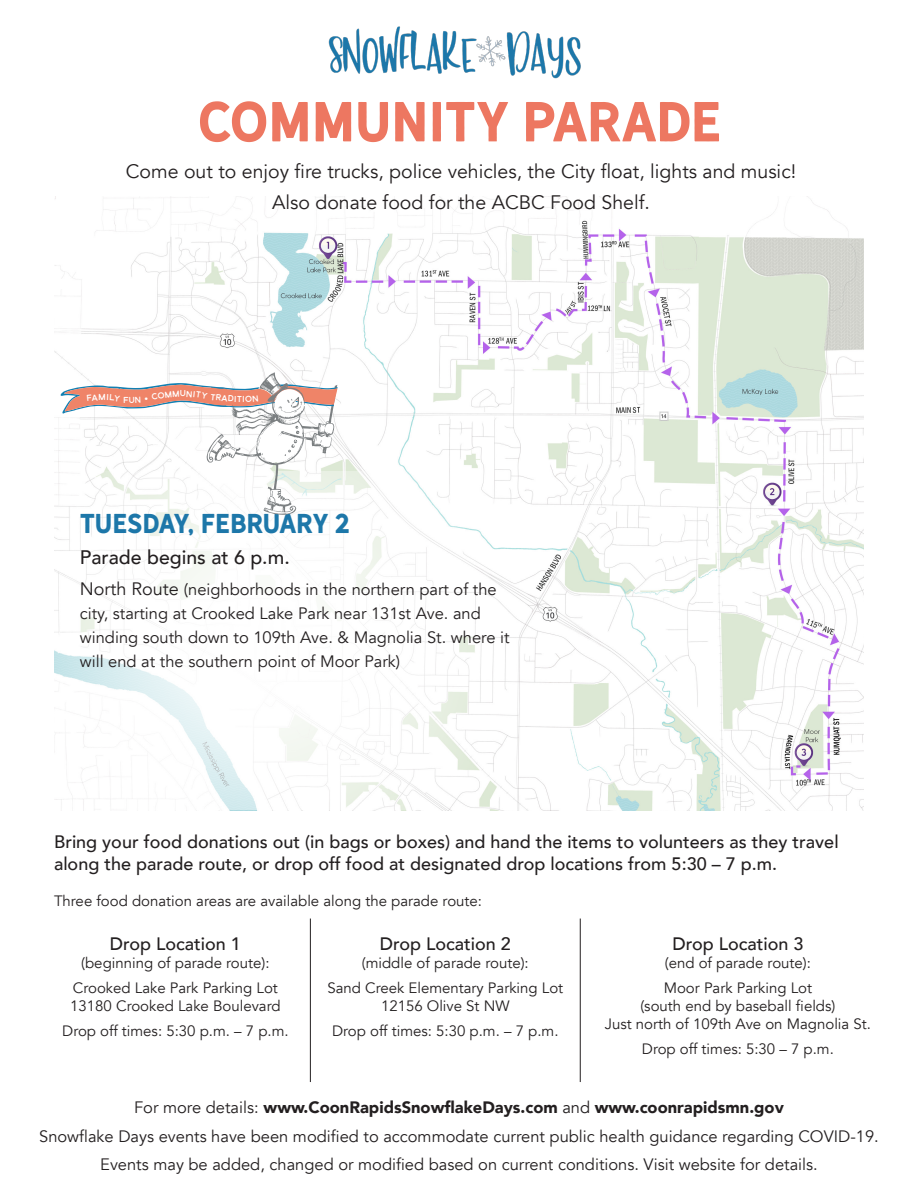
<style>
.page{position:relative;width:918px;height:1188px;background:#fff}
.page>*{position:absolute;margin:0;border:0;box-sizing:border-box;transform-origin:0 0}
.t1{font:52.5px "Hanley Sans";letter-spacing:-.02em;color:#ed7761}
.t2{font:25.5px "Hanley Sans";letter-spacing:-.02em;color:#1d77a9}
.t3{font:19.5px/31.5px "Avenir";color:#231f20;text-align:center}
.t4{font:500 19.5px "Avenir";color:#231f20}
.t5{font:500 18px/21.6px "Avenir";color:#231f20}
.t6{font:16.5px/24px "Avenir";color:#231f20}
.t7{font:900 16.5px "Avenir";color:#231f20}
.t8{font:15px/18px "Avenir";color:#231f20;text-align:center}
.t9{font:8.7px "Smoothy Sans";color:#fff}
.s1{font-size:18px}
.s2{font-weight:400}
</style>
<div class="page">
<img style="left:55px;top:26px;width:809px;height:1056px">
<img style="left:54px;top:197px;width:810px;height:613px">
<div style="left:0;top:472px;width:518px;height:338px;background:#fff"></div>
<hr style="left:310px;top:919px;width:1px;height:163px;background:#231f20">
<hr style="left:580px;top:919px;width:1px;height:163px;background:#231f20">
<svg style="left:60px;top:372px;width:278px;height:144px"></svg>
<p class="t1" style="left:198px;top:89px;width:525px">COMMUNITY PARADE</p>
<p class="t3" style="left:126px;top:156px;width:672px">Come out to enjoy fire trucks, police vehicles, the City float, lights and music!<br>Also donate food for the ACBC Food Shelf.</p>
<p class="t9" style="left:98px;top:392px;width:9px">m</p>
<p class="t9" style="left:124px;top:395px;width:7px">F</p>
<p class="t9" style="left:242px;top:394px;width:5px">i</p>
<p class="t2" style="left:80px;top:507px;width:271px">TUESDAY, FEBRUARY 2</p>
<p class="t4" style="left:80px;top:541px;width:211px">Parade begins at 6 p.m.</p>
<p class="t6" style="left:80px;top:578px;width:431px"><span class="s1">North Route</span> (neighborhoods in the northern part of the city, starting at Crooked Lake Park near 131st Ave. and winding south down to 109th Ave. &amp; Magnolia St. where it will end at the southern point of Moor Park)</p>
<p class="t5" style="left:54px;top:830px;width:786px">Bring your food donations out (in bags or boxes) and hand the items to volunteers as they travel along the parade route, or drop off food at designated drop locations from 5:30 – 7 p.m.</p>
<p class="t8" style="left:54px;top:892px;width:430px">Three food donation areas are available along the parade route:</p>
<p class="t5" style="left:110px;top:932px;width:133px">Drop Location 1</p>
<p class="t8" style="left:81px;top:954px;width:190px">(beginning of parade route):</p>
<p class="t8" style="left:70px;top:979px;width:212px;text-align:left">Crooked Lake Park Parking Lot<br>13180 Crooked Lake Boulevard</p>
<p class="t8" style="left:62px;top:1022px;width:228px">Drop off times: 5:30 p.m. – 7 p.m.</p>
<p class="t5" style="left:380px;top:932px;width:133px">Drop Location 2</p>
<p class="t8" style="left:362px;top:954px;width:168px">(middle of parade route):</p>
<p class="t8" style="left:327px;top:979px;width:237px">Sand Creek Elementary Parking Lot<br>12156 Olive St NW</p>
<p class="t8" style="left:332px;top:1022px;width:228px">Drop off times: 5:30 p.m. – 7 p.m.</p>
<p class="t5" style="left:672px;top:932px;width:133px">Drop Location 3</p>
<p class="t8" style="left:665px;top:954px;width:148px">(end of parade route):</p>
<p class="t8" style="left:605px;top:979px;width:268px">Moor Park Parking Lot<br>(south end by baseball fields)<br>Just north of 109th Ave on Magnolia St.</p>
<p class="t8" style="left:642px;top:1040px;width:193px">Drop off times: 5:30 – 7 p.m.</p>
<p class="t7" style="left:134px;top:1093px;width:651px"><span class="s2">For more details:</span> www.CoonRapidsSnowflakeDays.com <span class="s2">and</span> www.coonrapidsmn.gov</p>
<p class="t6" style="left:39px;top:1124px;width:841px">Snowflake Days events have been modified to accommodate current public health guidance regarding COVID-19.</p>
<p class="t6" style="left:100px;top:1153px;width:719px">Events may be added, changed or modified based on current conditions. Visit website for details.</p>
</div>
